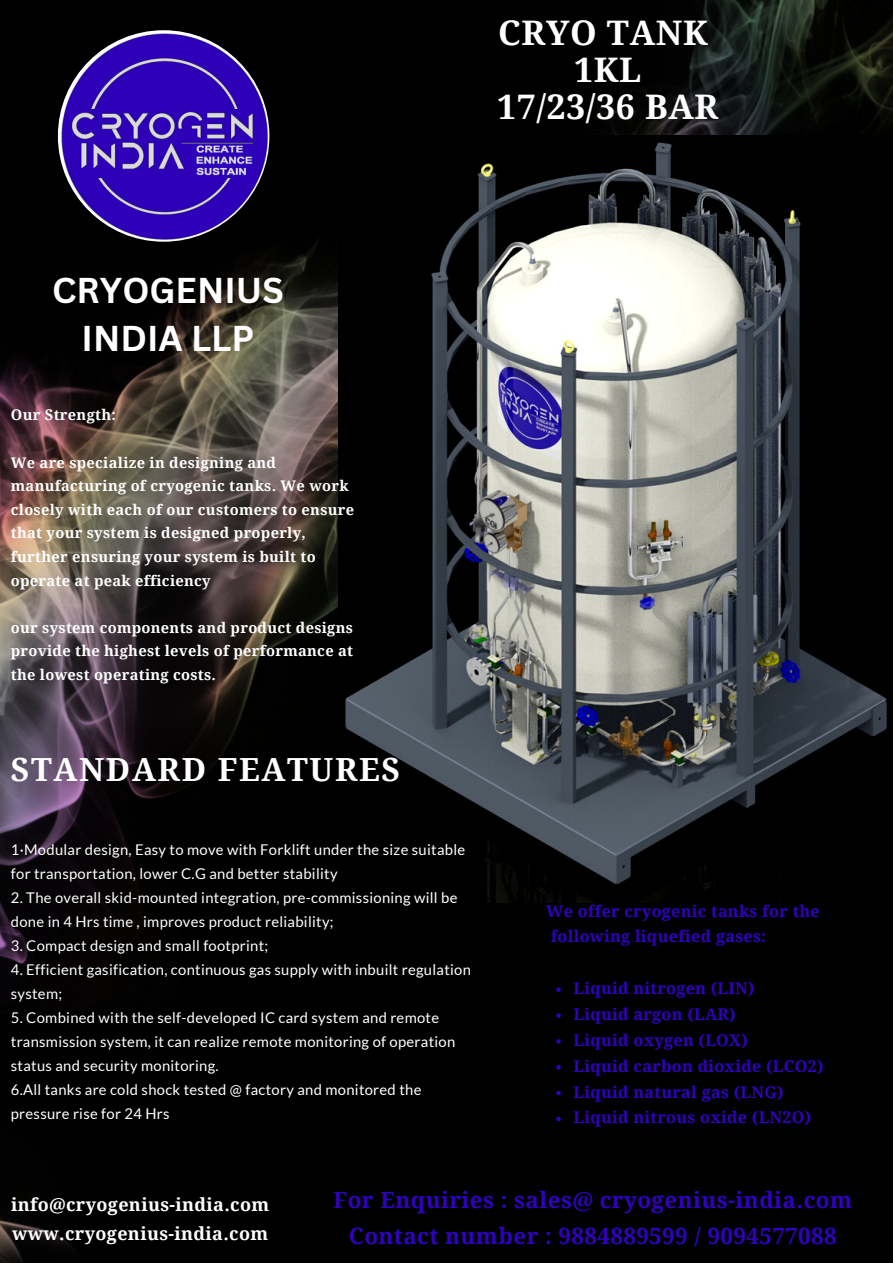
<style>
.page{position:relative;width:893px;height:1264px;background:#fff}
.page>*{position:absolute;margin:0;border:0;box-sizing:border-box;transform-origin:0 0}
.t1{font:700 34.95px/48.3px "Canva Sans";color:#fff;text-align:center}
.t2{font:700 33.9px/37.2px "Droid Serif";letter-spacing:.02em;color:#fff;text-align:center}
.t3{font:700 31.95px "Droid Serif";letter-spacing:.05em;color:#fff}
.t4{font:700 22.35px/36px "Droid Serif";letter-spacing:.02em;color:#3101c1;text-align:center}
.t5{font:700 18px/29.2px "Droid Serif";letter-spacing:.02em;color:#fff}
.t6{font:700 16.05px/25.8px "Droid Serif";letter-spacing:.02em;color:#3101c1}
.t7{font:14.85px/24px "Lato";letter-spacing:.02em;color:#fff}
.t8{font:700 14.7px/23.5px "Droid Serif";letter-spacing:.02em;color:#fff}
</style>
<div class="page">
<img style="left:0;top:0;width:892px;height:1262px">
<img style="left:338px;top:136px;width:554px;height:767px">
<img style="left:58px;top:30px;width:211px;height:212px;border-radius:50%">
<svg style="left:556px;top:987px;width:4px;height:4px"></svg>
<svg style="left:556px;top:1013px;width:4px;height:4px"></svg>
<svg style="left:556px;top:1039px;width:4px;height:4px"></svg>
<svg style="left:556px;top:1064px;width:4px;height:5px"></svg>
<svg style="left:556px;top:1090px;width:4px;height:5px"></svg>
<svg style="left:556px;top:1116px;width:4px;height:5px"></svg>
<h2 class="t2" style="left:497px;top:14px;width:223px">CRYO TANK<br>1KL<br>17/23/36 BAR</h2>
<h1 class="t1" style="left:52px;top:265px;width:233px">CRYOGENIUS<br>INDIA LLP</h1>
<p class="t8" style="left:11px;top:403px;width:107px">Our Strength:</p>
<p class="t8" style="left:11px;top:450px;width:345px">We are specialize in designing and manufacturing of cryogenic tanks. We work closely with each of our customers to ensure that your system is designed properly, further ensuring your system is built to operate at peak efficiency</p>
<p class="t8" style="left:11px;top:616px;width:344px;text-align:justify">our system components and product designs provide the highest levels of performance at the lowest operating costs.</p>
<h3 class="t3" style="left:11px;top:751px;width:391px">STANDARD FEATURES</h3>
<p class="t7" style="left:11px;top:837px;width:456px">1·Modular design, Easy to move with Forklift under the size suitable for transportation, lower C.G and better stability</p>
<p class="t7" style="left:11px;top:885px;width:448px">2. The overall skid-mounted integration, pre-commissioning will be done in 4 Hrs time , improves product reliability;</p>
<p class="t7" style="left:11px;top:933px;width:259px">3. Compact design and small footprint;</p>
<p class="t7" style="left:11px;top:957px;width:461px">4. Efficient gasification, continuous gas supply with inbuilt regulation system;</p>
<p class="t7" style="left:11px;top:1005px;width:446px">5. Combined with the self-developed IC card system and remote transmission system, it can realize remote monitoring of operation status and security monitoring.<br>6.All tanks are cold shock tested @ factory and monitored the pressure rise for 24 Hrs</p>
<p class="t6" style="left:546px;top:898px;width:275px">We offer cryogenic tanks for the following liquefied gases:</p>
<p class="t6" style="left:573px;top:975px;width:251px">Liquid nitrogen (LIN)<br>Liquid argon (LAR)<br>Liquid oxygen (LOX)<br>Liquid carbon dioxide (LCO2)<br>Liquid natural gas (LNG)<br>Liquid nitrous oxide (LN2O)</p>
<p class="t5" style="left:11px;top:1189px;width:259px">info@cryogenius-india.com www.cryogenius-india.com</p>
<h3 class="t4" style="left:333px;top:1182px;width:520px">For Enquiries : sales@ cryogenius-india.com<br>Contact number : 9884889599 / 9094577088</h3>
</div>
